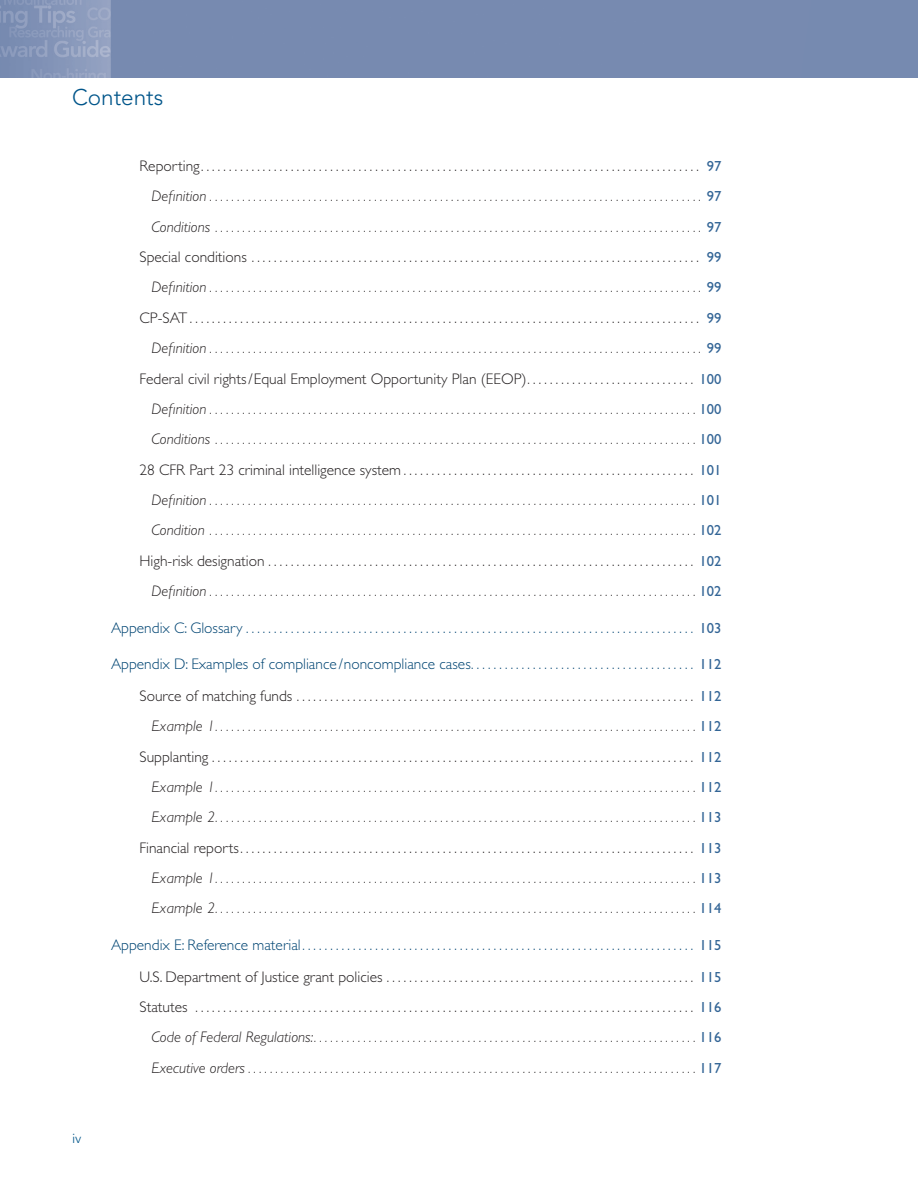
<style>
.page{position:relative;width:918px;height:1188px;background:#fff}
.page>*{position:absolute;margin:0;border:0;box-sizing:border-box;transform-origin:0 0}
.t1{font:300 22.5px "Avenir LT Std";color:#01558a}
.t2{font:300 15.3px "Gill Sans Std";color:#014573}
.t3{font:300 15.3px "Gill Sans Std";color:#231f20}
.t4{font:italic 300 13.5px "Gill Sans Std";color:#231f20}
.t5{font:300 13.5px "Gill Sans Std";color:#231f20}
.t6{font:300 13.5px "Gill Sans Std";color:#014573}
.t7{font:300 13.5px "Avenir LT Std";color:#01558a}
.s1{font-size:15.3px}
.s2{font-weight:400;font-size:14.7px;color:#336596}
.s3{font-weight:400;font-style:normal;font-size:14.7px;color:#336596}
.s4{font-size:13.5px}
</style>
<div class="page">
<img style="left:0;top:0;width:918px;height:77px">
<h1 class="t1" style="left:72px;top:84px;width:93px">Contents</h1>
<p class="t7" style="left:72px;top:1131px;width:11px">iv</p>
<p class="t5" style="left:140px;top:159px;width:583px"><span class="s1">Reporting</span> ......................................................................................... <span class="s2">97</span></p>
<p class="t4" style="left:152px;top:189px;width:571px"><span class="s1">Definition</span> .......................................................................................... <span class="s3">97</span></p>
<p class="t4" style="left:152px;top:220px;width:571px"><span class="s1">Conditions</span> ......................................................................................... <span class="s3">97</span></p>
<p class="t5" style="left:140px;top:250px;width:583px"><span class="s1">Special conditions</span> ................................................................................ <span class="s2">99</span></p>
<p class="t4" style="left:152px;top:280px;width:571px"><span class="s1">Definition</span> .......................................................................................... <span class="s3">99</span></p>
<p class="t5" style="left:140px;top:311px;width:583px"><span class="s1">CP-SAT</span> ........................................................................................... <span class="s2">99</span></p>
<p class="t4" style="left:152px;top:341px;width:571px"><span class="s1">Definition</span> .......................................................................................... <span class="s3">99</span></p>
<p class="t3" style="left:140px;top:370px;width:583px">Federal civil rights/Equal Employment Opportunity Plan (EEOP) <span class="s4">. . . . . . . . . . . . . . . . . . . . . . . . . . . . . .</span> <span class="s2">100</span></p>
<p class="t4" style="left:152px;top:402px;width:571px"><span class="s1">Definition</span> .........................................................................................<span class="s3">100</span></p>
<p class="t4" style="left:152px;top:432px;width:571px"><span class="s1">Conditions</span> ........................................................................................<span class="s3">100</span></p>
<p class="t5" style="left:140px;top:463px;width:583px"><span class="s1">28 CFR Part 23 criminal intelligence system</span> .................................................... <span class="s2">101</span></p>
<p class="t4" style="left:152px;top:493px;width:571px"><span class="s1">Definition</span> .........................................................................................<span class="s3">101</span></p>
<p class="t4" style="left:152px;top:523px;width:571px"><span class="s1">Condition</span> .........................................................................................<span class="s3">102</span></p>
<p class="t5" style="left:140px;top:554px;width:583px"><span class="s1">High-risk designation</span> ............................................................................ <span class="s2">102</span></p>
<p class="t4" style="left:152px;top:584px;width:571px"><span class="s1">Definition</span> .........................................................................................<span class="s3">102</span></p>
<p class="t6" style="left:111px;top:621px;width:612px"><span class="s1">Appendix C: Glossary</span> ................................................................................ <span class="s2">103</span></p>
<p class="t2" style="left:111px;top:655px;width:612px">Appendix D: Examples of compliance/noncompliance cases <span class="s4">. . . . . . . . . . . . . . . . . . . . . . . . . . . . . . . . . . . . . . . .</span> <span class="s2">112</span></p>
<p class="t5" style="left:140px;top:689px;width:583px"><span class="s1">Source of matching funds</span> ....................................................................... <span class="s2">112</span></p>
<p class="t4" style="left:152px;top:719px;width:571px"><span class="s1">Example 1</span> ........................................................................................<span class="s3">112</span></p>
<p class="t5" style="left:140px;top:750px;width:583px"><span class="s1">Supplanting</span> ...................................................................................... <span class="s2">112</span></p>
<p class="t4" style="left:152px;top:780px;width:571px"><span class="s1">Example 1</span> ........................................................................................<span class="s3">112</span></p>
<p class="t4" style="left:152px;top:810px;width:571px"><span class="s1">Example 2</span> ........................................................................................<span class="s3">113</span></p>
<p class="t5" style="left:140px;top:841px;width:583px"><span class="s1">Financial reports</span> ................................................................................. <span class="s2">113</span></p>
<p class="t4" style="left:152px;top:871px;width:571px"><span class="s1">Example 1</span> ........................................................................................<span class="s3">113</span></p>
<p class="t4" style="left:152px;top:901px;width:571px"><span class="s1">Example 2</span> ........................................................................................<span class="s3">114</span></p>
<p class="t6" style="left:111px;top:938px;width:612px"><span class="s1">Appendix E: Reference material</span> ...................................................................... <span class="s2">115</span></p>
<p class="t5" style="left:140px;top:970px;width:583px"><span class="s1">U.S. Department of Justice grant policies</span> ....................................................... <span class="s2">115</span></p>
<p class="t5" style="left:140px;top:1000px;width:583px"><span class="s1">Statutes</span> ......................................................................................... <span class="s2">116</span></p>
<p class="t4" style="left:152px;top:1030px;width:571px"><span class="s1">Code of Federal Regulations:</span> ......................................................................<span class="s3">116</span></p>
<p class="t4" style="left:152px;top:1061px;width:571px"><span class="s1">Executive orders</span> ..................................................................................<span class="s3">117</span></p>
</div>
